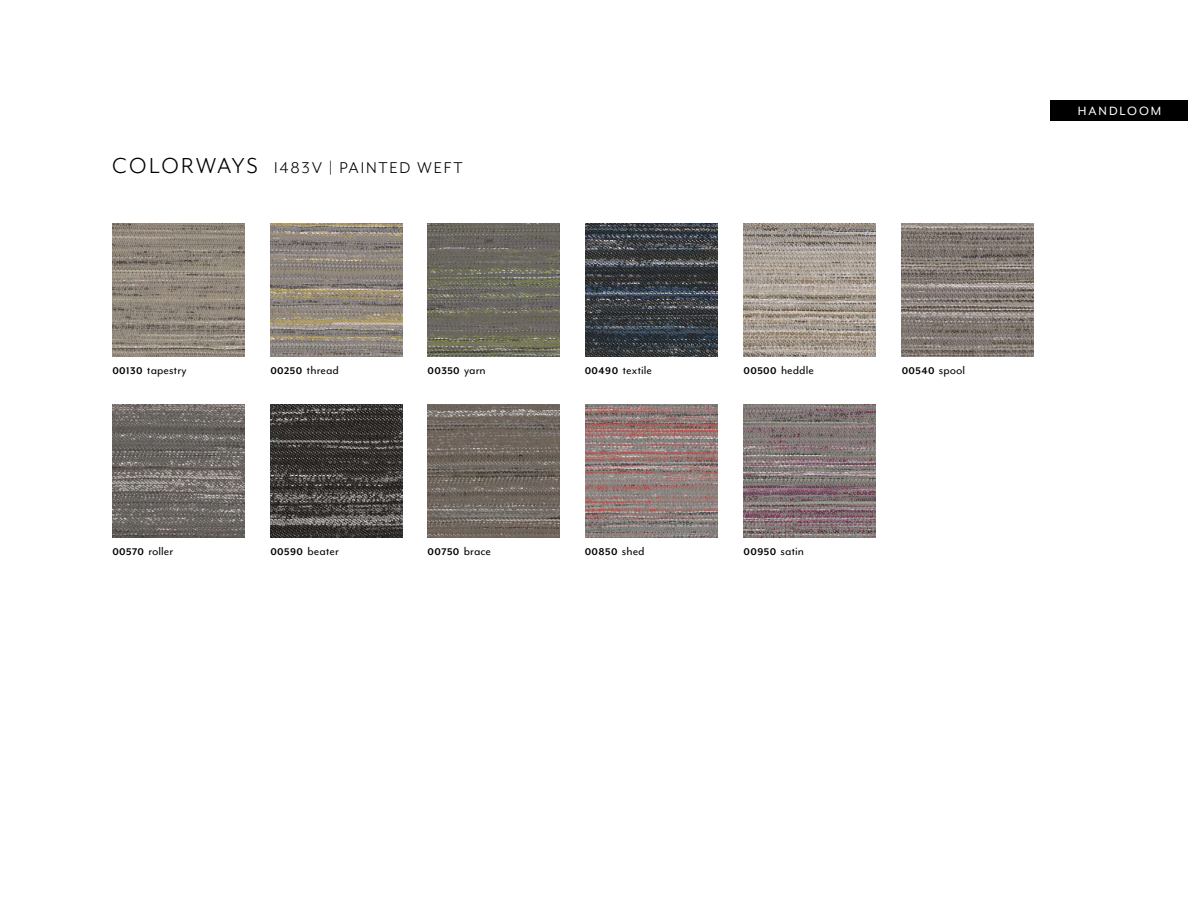
<style>
.page{position:relative;width:1188px;height:918px;background:#fff}
.page>*{position:absolute;margin:0;border:0;box-sizing:border-box;transform-origin:0 0}
.t1{font:18px "Mr Eaves Mod OT";letter-spacing:.1em;color:#000}
.t2{font:13.8px "Mr Eaves Mod OT";letter-spacing:.14em;color:#fff}
.t3{font:13.5px "Mr Eaves Mod OT";color:#000}
.t4{font:700 11.1px "Mr Eaves Mod OT";letter-spacing:.04em;color:#000}
.s1{font-size:24.9px}
.s2{font-weight:700;font-size:11.1px}
.s3{font-weight:400;font-size:13.5px}
</style>
<div class="page">
<div style="left:1051px;top:100px;width:137px;height:21px;background:#000"></div>
<img style="left:112px;top:224px;width:132px;height:132px">
<img style="left:112px;top:404px;width:132px;height:133px">
<img style="left:270px;top:224px;width:132px;height:132px">
<img style="left:270px;top:404px;width:132px;height:133px">
<img style="left:427px;top:224px;width:132px;height:132px">
<img style="left:427px;top:404px;width:132px;height:133px">
<img style="left:585px;top:224px;width:132px;height:132px">
<img style="left:585px;top:404px;width:132px;height:133px">
<img style="left:743px;top:224px;width:132px;height:132px">
<img style="left:743px;top:404px;width:132px;height:133px">
<img style="left:901px;top:224px;width:132px;height:132px">
<p class="t2" style="left:1078px;top:104px;width:85px">HANDLOOM</p>
<h1 class="t1" style="left:112px;top:158px;width:352px"><span class="s1">COLORWAYS</span> I483V | PAINTED WEFT</h1>
<p class="t3" style="left:112px;top:363px;width:76px"><span class="s2">00130</span> tapestry</p>
<p class="t3" style="left:270px;top:363px;width:70px"><span class="s2">00250</span> thread</p>
<p class="t4" style="left:428px;top:365px;width:60px">00350 <span class="s3">yarn</span></p>
<p class="t3" style="left:585px;top:363px;width:69px"><span class="s2">00490</span> textile</p>
<p class="t3" style="left:743px;top:363px;width:72px"><span class="s2">00500</span> heddle</p>
<p class="t4" style="left:902px;top:365px;width:65px">00540 <span class="s3">spool</span></p>
<p class="t3" style="left:112px;top:543px;width:63px"><span class="s2">00570</span> roller</p>
<p class="t3" style="left:270px;top:543px;width:70px"><span class="s2">00590</span> beater</p>
<p class="t4" style="left:428px;top:545px;width:65px">00750 <span class="s3">brace</span></p>
<p class="t4" style="left:585px;top:545px;width:62px">00850 <span class="s3">shed</span></p>
<p class="t4" style="left:743px;top:545px;width:62px">00950 <span class="s3">satin</span></p>
</div>
